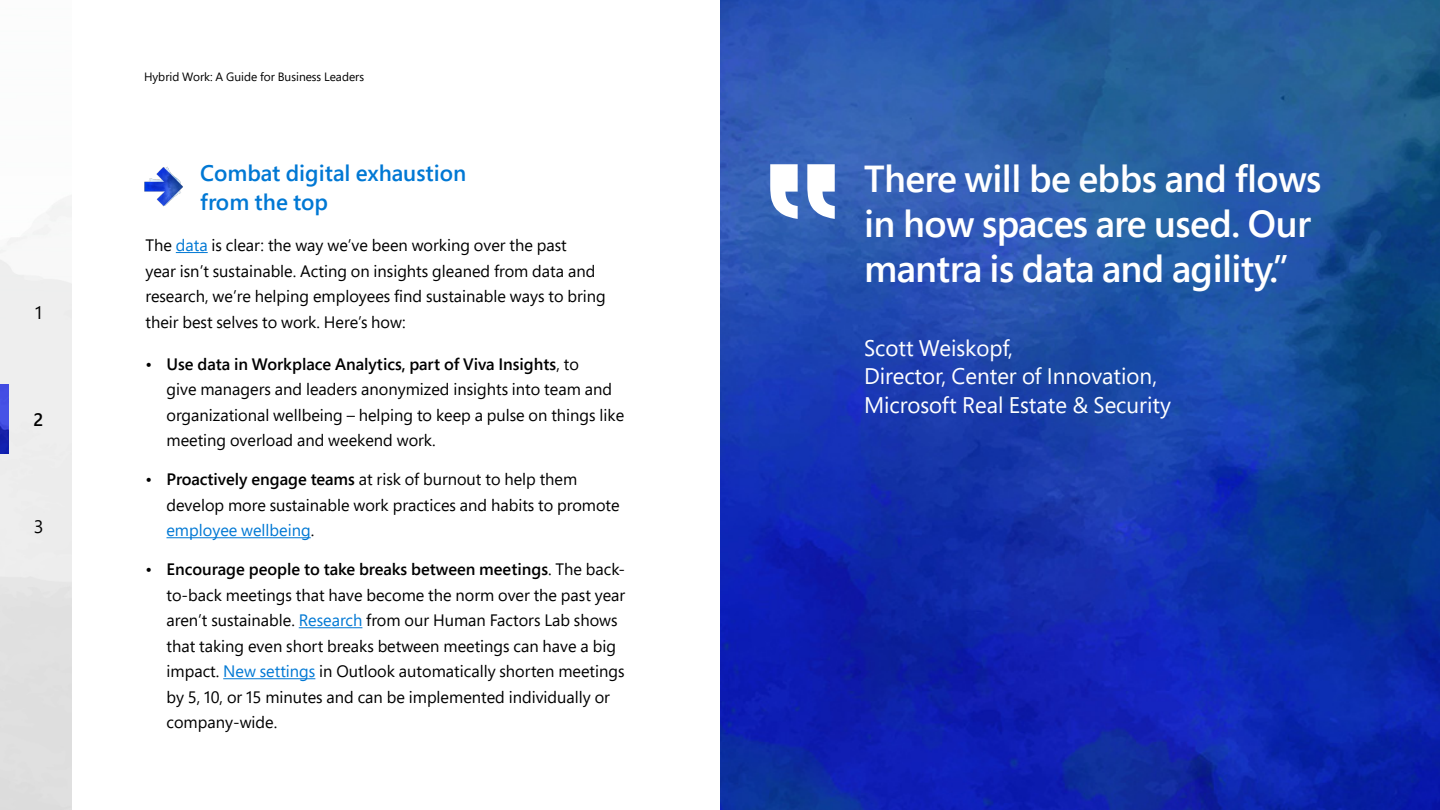
<style>
.page{position:relative;width:1440px;height:810px;background:#fff}
.page>*{position:absolute;margin:0;border:0;box-sizing:border-box;transform-origin:0 0}
.Quote_50_60{font:600 37.5px/45px "Segoe Pro";letter-spacing:-.015em;color:#fff}
.P_30_38{font:22.5px "Segoe Pro";color:#fff}
.P_30_38-2{font:600 22.5px/28.5px "Segoe Pro";color:#0078d4}
.t1{font:18px "Segoe Pro";color:#000}
.t2{font:600 18px "Segoe Pro";color:#000}
.P_22_34{font:16.5px/25.5px "Segoe Pro";color:#000}
.t3{font:12px "Segoe Pro";color:#000}
.s1{color:#0078d4}
.s2{font-weight:600}
</style>
<div class="page">
<img style="left:0;top:195px;width:72px;height:615px">
<img style="left:0;top:384px;width:9px;height:69px">
<img style="left:144px;top:167px;width:39px;height:40px">
<hr style="left:176px;top:252px;width:32px;height:1px;background:#0078d4">
<hr style="left:166px;top:537px;width:145px;height:1px;background:#0078d4">
<hr style="left:299px;top:627px;width:63px;height:1px;background:#0078d4">
<hr style="left:223px;top:678px;width:92px;height:1px;background:#0078d4">
<img style="left:720px;top:0;width:720px;height:810px">
<svg style="left:807px;top:164px;width:28px;height:54px"></svg>
<svg style="left:770px;top:164px;width:28px;height:54px"></svg>
<p class="t1" style="left:35px;top:300px;width:9px">1</p>
<p class="t2" style="left:34px;top:407px;width:11px">2</p>
<p class="t1" style="left:34px;top:514px;width:11px">3</p>
<p class="t3" style="left:144px;top:69px;width:222px">Hybrid Work: A Guide for Business Leaders</p>
<p class="P_30_38-2" style="left:200px;top:158px;width:268px">Combat digital exhaustion from the top</p>
<p class="P_22_34" style="left:146px;top:232px;width:462px">The <span class="s1">data</span> is clear: the way we’ve been working over the past<br>year isn’t sustainable. Acting on insights gleaned from data and research, we’re helping employees find sustainable ways to bring their best selves to work. Here’s how:</p>
<p class="P_22_34" style="left:166px;top:351px;width:459px;text-indent:-21px">• <span class="s2">Use data in Workplace Analytics, part of Viva Insights</span>, to<br>give managers and leaders anonymized insights into team and organizational wellbeing – helping to keep a pulse on things like meeting overload and weekend work.</p>
<p class="P_22_34" style="left:166px;top:466px;width:455px;text-indent:-21px">• <span class="s2">Proactively engage teams</span> at risk of burnout to help them develop more sustainable work practices and habits to promote <span class="s1">employee wellbeing</span>.</p>
<p class="P_22_34" style="left:166px;top:556px;width:460px;text-indent:-21px">• <span class="s2">Encourage people to take breaks between meetings</span>. The back&shy;to-back meetings that have become the norm over the past year aren’t sustainable. <span class="s1">Research</span> from our Human Factors Lab shows that taking even short breaks between meetings can have a big impact. <span class="s1">New settings</span> in Outlook automatically shorten meetings by 5, 10, or 15 minutes and can be implemented individually or company-wide.</p>
<p class="Quote_50_60" style="left:864px;top:156px;width:459px">There will be ebbs and flows in how spaces are used. Our mantra is data and agility.”</p>
<p class="P_30_38" style="left:864px;top:333px;width:151px">Scott Weiskopf,</p>
<p class="P_30_38" style="left:864px;top:361px;width:295px">Director, Center of Innovation,</p>
<p class="P_30_38" style="left:864px;top:390px;width:309px">Microsoft Real Estate &amp; Security</p>
</div>
